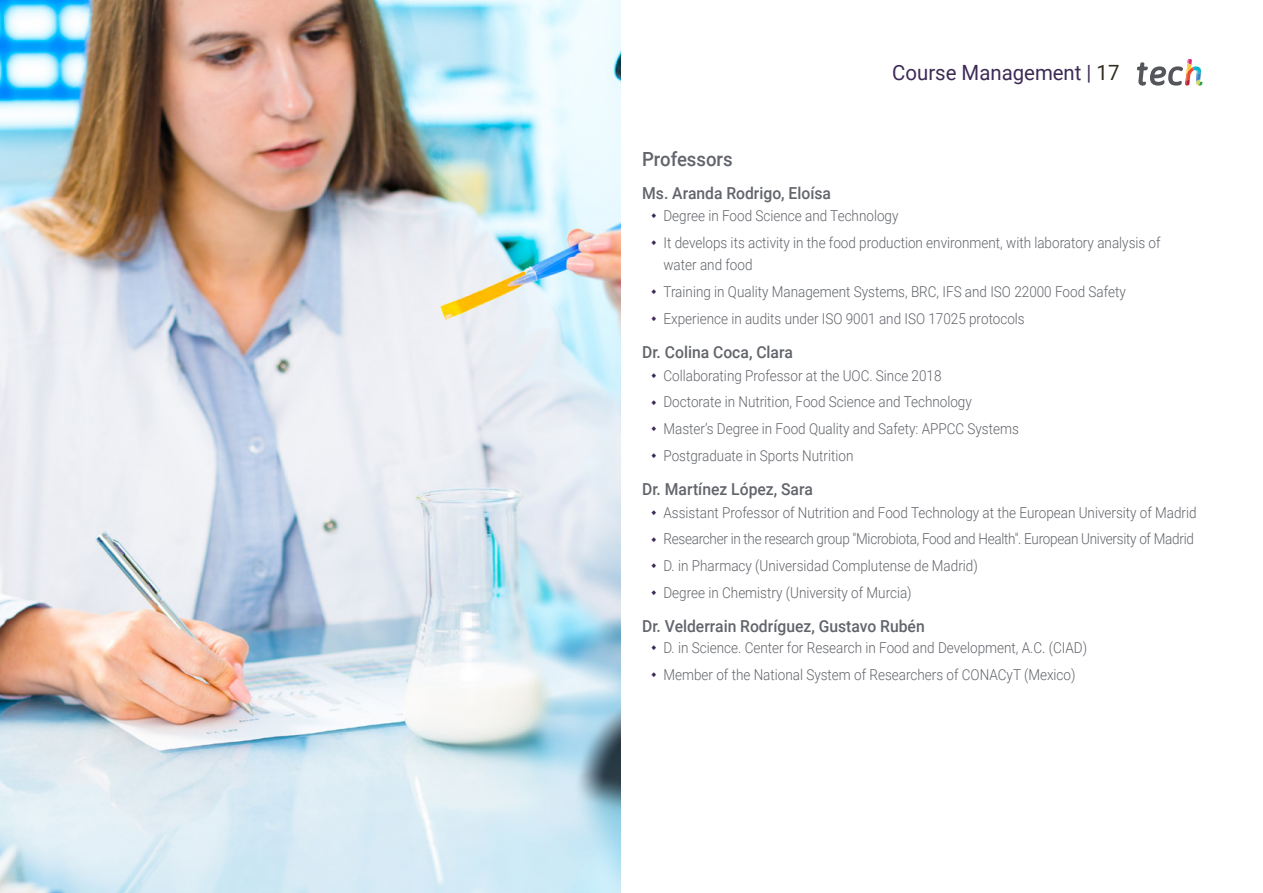
<style>
.page{position:relative;width:1263px;height:893px;background:#fff}
.page>*{position:absolute;margin:0;border:0;box-sizing:border-box;transform-origin:0 0}
.t1{font:21px "Roboto";color:#3d2b56}
.t2{font:500 19.5px "Roboto";color:#61646a;scale:.95 1}
.t3{font:500 16.5px "Roboto";color:#61646a;scale:.95 1}
.t4{font:300 15px/26.7px "Roboto";color:#61646a;scale:.9 1}
.s1{color:#312e20}
</style>
<div class="page">
<img style="left:1px;top:0;width:620px;height:893px">
<svg style="left:1137px;top:59px;width:65px;height:27px"></svg>
<h1 class="t1" style="left:892px;top:57px;width:229px">Course Management | <span class="s1">17</span></h1>
<h2 class="t2" style="left:642px;top:145px;width:97px">Professors</h2>
<p class="t3" style="left:642px;top:181px;width:200px">Ms. Aranda Rodrigo, Eloísa</p>
<p class="t4" style="left:663px;top:202px;width:554px">Degree in Food Science and Technology<br>It develops its activity in the food production environment, with laboratory analysis of</p>
<p class="t4" style="left:663px;top:251px;width:515px">water and food<br>Training in Quality Management Systems, BRC, IFS and ISO 22000 Food Safety<br>Experience in audits under ISO 9001 and ISO 17025 protocols</p>
<p class="t3" style="left:642px;top:341px;width:160px">Dr. Colina Coca, Clara</p>
<p class="t4" style="left:663px;top:361px;width:396px">Collaborating Professor at the UOC. Since 2018<br>Doctorate in Nutrition, Food Science and Technology Master’s Degree in Food Quality and Safety: APPCC Systems Postgraduate in Sports Nutrition</p>
<p class="t3" style="left:642px;top:478px;width:181px">Dr. Martínez López, Sara</p>
<p class="t4" style="left:663px;top:498px;width:594px">Assistant Professor of Nutrition and Food Technology at the European University of Madrid Researcher in the research group "Microbiota, Food and Health". European University of Madrid D. in Pharmacy (Universidad Complutense de Madrid)<br>Degree in Chemistry (University of Murcia)</p>
<p class="t3" style="left:642px;top:615px;width:299px">Dr. Velderrain Rodríguez, Gustavo Rubén</p>
<p class="t4" style="left:663px;top:634px;width:472px">D. in Science. Center for Research in Food and Development, A.C. (CIAD)<br>Member of the National System of Researchers of CONACyT (Mexico)</p>
</div>
